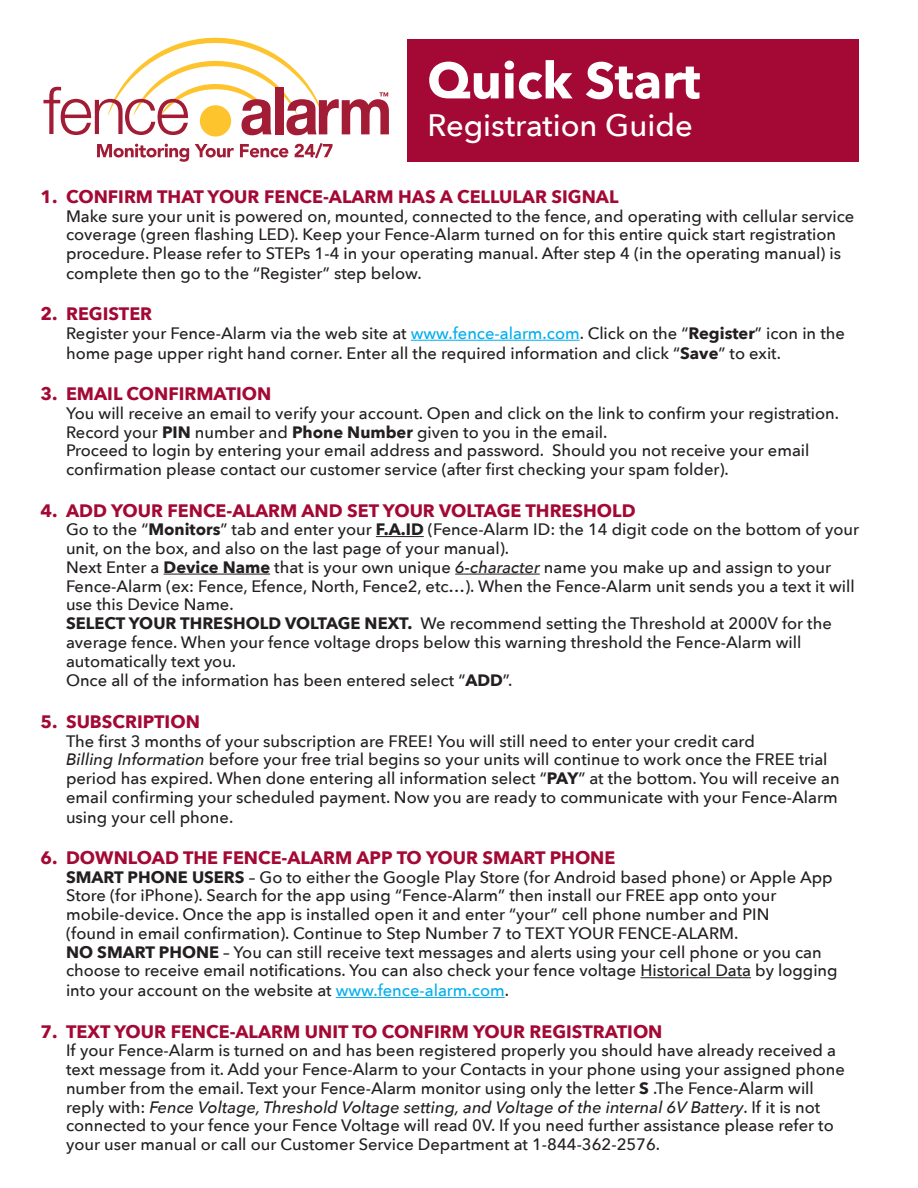
<style>
.page{position:relative;width:918px;height:1188px;background:#fff}
.page>*{position:absolute;margin:0;border:0;box-sizing:border-box;transform-origin:0 0}
.t1{font:700 50.7px "Avenir Next";color:#fff}
.t2{font:500 30.9px "Avenir Next";color:#fff}
.t3{font:700 18px "Avenir Next";color:#a30934}
.t4{font:500 16.5px/18.9px "Avenir Next";color:#231f20}
.s1{color:#00aeef}
.s2{font-weight:700}
.s3{font-style:italic}
</style>
<div class="page">
<hr style="left:411px;top:340px;width:169px;height:1px;background:#00aeef">
<hr style="left:376px;top:536px;width:48px;height:1px;background:#231f20">
<hr style="left:164px;top:574px;width:106px;height:1px;background:#231f20">
<hr style="left:455px;top:574px;width:85px;height:1px;background:#231f20">
<hr style="left:640px;top:977px;width:111px;height:1px;background:#231f20">
<hr style="left:336px;top:997px;width:169px;height:1px;background:#00aeef">
<svg style="left:43px;top:38px;width:346px;height:97px"></svg>
<svg style="left:97px;top:144px;width:92px;height:18px"></svg>
<svg style="left:195px;top:144px;width:39px;height:13px"></svg>
<svg style="left:240px;top:144px;width:48px;height:13px"></svg>
<svg style="left:295px;top:143px;width:38px;height:15px"></svg>
<div style="left:200px;top:105px;width:31px;height:32px;background:#fec42e;border-radius:50%"></div>
<div style="left:407px;top:39px;width:452px;height:122px;background:#a30934"></div>
<h1 class="t1" style="left:427px;top:37px;width:275px">Quick Start</h1>
<h2 class="t2" style="left:427px;top:98px;width:267px">Registration Guide</h2>
<p class="t3" style="left:41px;top:181px;width:579px">1. CONFIRM THAT YOUR FENCE-ALARM HAS A CELLULAR SIGNAL</p>
<p class="t4" style="left:66px;top:206px;width:790px">Make sure your unit is powered on, mounted, connected to the fence, and operating with cellular service coverage (green flashing LED). Keep your Fence-Alarm turned on for this entire quick start registration procedure. Please refer to STEPs 1-4 in your operating manual. After step 4 (in the operating manual) is complete then go to the “Register” step below.</p>
<p class="t3" style="left:41px;top:298px;width:113px">2. REGISTER</p>
<p class="t4" style="left:66px;top:323px;width:780px;line-height:19.8px">Register your Fence-Alarm via the web site at <span class="s1">www.fence-alarm.com</span>. Click on the “<span class="s2">Register</span>” icon in the home page upper right hand corner. Enter all the required information and click “<span class="s2">Save</span>” to exit.</p>
<p class="t3" style="left:41px;top:378px;width:232px">3. EMAIL CONFIRMATION</p>
<p class="t4" style="left:66px;top:403px;width:775px">You will receive an email to verify your account. Open and click on the link to confirm your registration.<br>Record your <span class="s2">PIN</span> number and <span class="s2">Phone Number</span> given to you in the email.<br>Proceed to login by entering your email address and password. Should you not receive your email confirmation please contact our customer service (after first checking your spam folder).</p>
<p class="t3" style="left:41px;top:495px;width:597px">4. ADD YOUR FENCE-ALARM AND SET YOUR VOLTAGE THRESHOLD</p>
<p class="t4" style="left:66px;top:520px;width:795px">Go to the “<span class="s2">Monitors</span>” tab and enter your <span class="s2">F.A.ID</span> (Fence-Alarm ID: the 14 digit code on the bottom of your unit, on the box, and also on the last page of your manual).<br>Next Enter a <span class="s2">Device Name</span> that is your own unique <span class="s3">6-character</span> name you make up and assign to your Fence-Alarm (ex: Fence, Efence, North, Fence2, etc…). When the Fence-Alarm unit sends you a text it will use this Device Name.<br><span class="s2">SELECT YOUR THRESHOLD VOLTAGE NEXT.</span> We recommend setting the Threshold at 2000V for the average fence. When your fence voltage drops below this warning threshold the Fence-Alarm will automatically text you.<br>Once all of the information has been entered select “<span class="s2">ADD</span>”.</p>
<p class="t3" style="left:41px;top:706px;width:161px">5. SUBSCRIPTION</p>
<p class="t4" style="left:66px;top:731px;width:775px">The first 3 months of your subscription are FREE! You will still need to enter your credit card<br><span class="s3">Billing Information</span> before your free trial begins so your units will continue to work once the FREE trial period has expired. When done entering all information select “<span class="s2">PAY</span>” at the bottom. You will receive an email confirming your scheduled payment. Now you are ready to communicate with your Fence-Alarm using your cell phone.</p>
<p class="t3" style="left:41px;top:842px;width:576px">6. DOWNLOAD THE FENCE-ALARM APP TO YOUR SMART PHONE</p>
<p class="t4" style="left:66px;top:867px;width:773px"><span class="s2">SMART PHONE USERS</span> – Go to either the Google Play Store (for Android based phone) or Apple App Store (for iPhone). Search for the app using “Fence-Alarm” then install our FREE app onto your mobile-device. Once the app is installed open it and enter “your” cell phone number and PIN<br>(found in email confirmation). Continue to Step Number 7 to TEXT YOUR FENCE-ALARM.<br><span class="s2">NO SMART PHONE</span> – You can still receive text messages and alerts using your cell phone or you can choose to receive email notifications. You can also check your fence voltage Historical Data by logging into your account on the website at <span class="s1">www.fence-alarm.com</span>.</p>
<p class="t3" style="left:41px;top:1016px;width:623px">7. TEXT YOUR FENCE-ALARM UNIT TO CONFIRM YOUR REGISTRATION</p>
<p class="t4" style="left:66px;top:1041px;width:780px">If your Fence-Alarm is turned on and has been registered properly you should have already received a text message from it. Add your Fence-Alarm to your Contacts in your phone using your assigned phone number from the email. Text your Fence-Alarm monitor using only the letter <span class="s2">S</span> .The Fence-Alarm will reply with: <span class="s3">Fence Voltage, Threshold Voltage setting, and Voltage of the internal 6V Battery</span>. If it is not connected to your fence your Fence Voltage will read 0V. If you need further assistance please refer to your user manual or call our Customer Service Department at 1-844-362-2576.</p>
</div>
